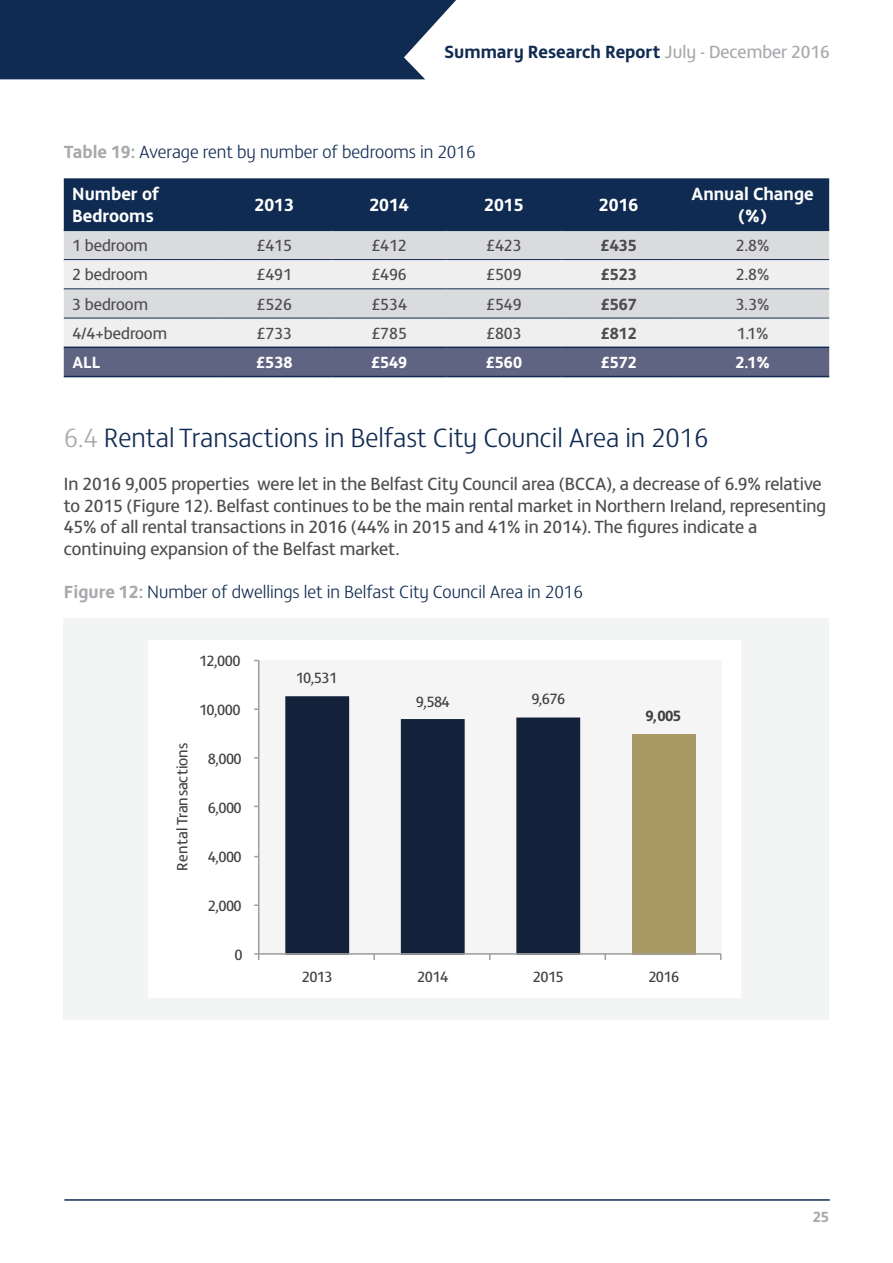
<style>
.page{position:relative;width:893px;height:1263px;background:#fff}
.page>*{position:absolute;margin:0;border:0;box-sizing:border-box;transform-origin:0 0}
.t1{font:300 27px "FS Matthew";color:#102b52}
.t2{font:18px/21.6px "FS Matthew";color:#4d4d4f}
.t3{font:300 18px "FS Matthew";color:#102b52}
.t4{font:700 18px/21.6px "FS Matthew";color:#fff}
.t5{font:700 18px "FS Matthew";color:#102b52}
.t6{font:16.5px "FS Matthew";color:#4d4d4f}
.t7{font:700 16.5px "FS Matthew";color:#fff}
.t8{font:700 16.5px "FS Matthew";color:#4d4d4f}
.t9{font:15.15px "FS Matthew";letter-spacing:-.04em;color:#414140}
.t10{font:15.15px "FS Matthew";letter-spacing:-.005em;color:#414140}
.t11{font:15.15px "FS Matthew";letter-spacing:-.04em;color:#404040}
.t12{font:700 15.15px "FS Matthew";color:#404040}
.t13{font:700 15px "FS Matthew";color:#a7a9ac}
.s1{font-weight:400;color:#a7a9ac}
.s2{font-weight:700;color:#a7a9ac}
.s3{color:#a7a9ac}
</style>
<div class="page">
<div style="left:0;top:0;width:456px;height:79px;background:#102b52"></div>
<hr style="left:64px;top:1199px;width:766px;height:2px;background:#102b52">
<div style="left:64px;top:178px;width:765px;height:52px;background:#102b52"></div>
<div style="left:64px;top:231px;width:765px;height:28px;background:#dadbdc"></div>
<svg style="left:64px;top:260px;width:765px;height:87px;fill:#efeff0"></svg>
<div style="left:64px;top:348px;width:765px;height:28px;background:#5f6482"></div>
<hr style="left:64px;top:230px;width:153px;height:1px;background:#102b52">
<hr style="left:217px;top:230px;width:115px;height:1px;background:#102b52">
<hr style="left:332px;top:230px;width:114px;height:1px;background:#102b52">
<hr style="left:446px;top:230px;width:115px;height:1px;background:#102b52">
<hr style="left:561px;top:230px;width:115px;height:1px;background:#102b52">
<hr style="left:676px;top:230px;width:153px;height:1px;background:#102b52">
<hr style="left:64px;top:347px;width:153px;height:1px;background:#102b52">
<hr style="left:217px;top:347px;width:115px;height:1px;background:#102b52">
<hr style="left:332px;top:347px;width:114px;height:1px;background:#102b52">
<hr style="left:446px;top:347px;width:115px;height:1px;background:#102b52">
<hr style="left:561px;top:347px;width:115px;height:1px;background:#102b52">
<hr style="left:676px;top:347px;width:153px;height:1px;background:#102b52">
<hr style="left:64px;top:376px;width:153px;height:1px;background:#102b52">
<hr style="left:217px;top:376px;width:115px;height:1px;background:#102b52">
<hr style="left:332px;top:376px;width:114px;height:1px;background:#102b52">
<hr style="left:446px;top:376px;width:115px;height:1px;background:#102b52">
<hr style="left:561px;top:376px;width:115px;height:1px;background:#102b52">
<hr style="left:676px;top:376px;width:153px;height:1px;background:#102b52">
<hr style="left:64px;top:259px;width:153px;height:1px;background:#102b52">
<hr style="left:217px;top:259px;width:115px;height:1px;background:#102b52">
<hr style="left:332px;top:259px;width:114px;height:1px;background:#102b52">
<hr style="left:446px;top:259px;width:115px;height:1px;background:#102b52">
<hr style="left:561px;top:259px;width:115px;height:1px;background:#102b52">
<hr style="left:676px;top:259px;width:153px;height:1px;background:#102b52">
<hr style="left:64px;top:288px;width:153px;height:1px;background:#102b52">
<hr style="left:217px;top:288px;width:115px;height:1px;background:#102b52">
<hr style="left:332px;top:288px;width:114px;height:1px;background:#102b52">
<hr style="left:446px;top:288px;width:115px;height:1px;background:#102b52">
<hr style="left:561px;top:288px;width:115px;height:1px;background:#102b52">
<hr style="left:676px;top:288px;width:153px;height:1px;background:#102b52">
<hr style="left:64px;top:318px;width:153px;height:1px;background:#102b52">
<hr style="left:217px;top:318px;width:115px;height:1px;background:#102b52">
<hr style="left:332px;top:318px;width:114px;height:1px;background:#102b52">
<hr style="left:446px;top:318px;width:115px;height:1px;background:#102b52">
<hr style="left:561px;top:318px;width:115px;height:1px;background:#102b52">
<hr style="left:676px;top:318px;width:153px;height:1px;background:#102b52">
<div style="left:64px;top:619px;width:765px;height:401px;background:#f3f4f4"></div>
<div style="left:149px;top:640px;width:592px;height:357px;background:#fff"></div>
<div style="left:259px;top:660px;width:463px;height:295px;background:#f5f5f5"></div>
<div style="left:632px;top:734px;width:64px;height:221px;background:#a89964"></div>
<svg style="left:285px;top:696px;width:295px;height:257px;fill:#14213b"></svg>
<hr style="left:258px;top:660px;width:1px;height:294px;background:#9e9f9e">
<hr style="left:259px;top:953px;width:462px;height:2px;background:#9e9f9e">
<svg style="left:254px;top:953px;width:5px;height:7px"></svg>
<p class="t5" style="left:444px;top:37px;width:387px">Summary Research Report <span class="s1">July - December 2016</span></p>
<p class="t3" style="left:64px;top:139px;width:413px"><span class="s2">Table 19:</span> Average rent by number of bedrooms in 2016</p>
<p class="t4" style="left:72px;top:182px;width:89px">Number of<br>Bedrooms</p>
<p class="t4" style="left:255px;top:192px;width:41px">2013</p>
<p class="t4" style="left:369px;top:192px;width:41px">2014</p>
<p class="t4" style="left:484px;top:192px;width:41px">2015</p>
<p class="t4" style="left:599px;top:192px;width:41px">2016</p>
<p class="t4" style="left:692px;top:182px;width:124px;text-align:center">Annual Change (%)</p>
<p class="t6" style="left:72px;top:233px;width:77px">1 bedroom</p>
<p class="t6" style="left:257px;top:233px;width:37px">£415</p>
<p class="t6" style="left:371px;top:233px;width:37px">£412</p>
<p class="t6" style="left:486px;top:233px;width:37px">£423</p>
<p class="t8" style="left:601px;top:232px;width:38px">£435</p>
<p class="t6" style="left:736px;top:233px;width:35px">2.8%</p>
<p class="t6" style="left:72px;top:262px;width:77px">2 bedroom</p>
<p class="t6" style="left:257px;top:262px;width:37px">£491</p>
<p class="t6" style="left:371px;top:262px;width:37px">£496</p>
<p class="t6" style="left:486px;top:262px;width:37px">£509</p>
<p class="t8" style="left:601px;top:261px;width:38px">£523</p>
<p class="t6" style="left:736px;top:262px;width:35px">2.8%</p>
<p class="t6" style="left:72px;top:292px;width:77px">3 bedroom</p>
<p class="t6" style="left:257px;top:292px;width:37px">£526</p>
<p class="t6" style="left:371px;top:292px;width:37px">£534</p>
<p class="t6" style="left:486px;top:292px;width:37px">£549</p>
<p class="t8" style="left:601px;top:291px;width:38px">£567</p>
<p class="t6" style="left:736px;top:292px;width:35px">3.3%</p>
<p class="t6" style="left:72px;top:321px;width:96px">4/4+bedroom</p>
<p class="t6" style="left:257px;top:321px;width:37px">£733</p>
<p class="t6" style="left:371px;top:321px;width:37px">£785</p>
<p class="t6" style="left:486px;top:321px;width:37px">£803</p>
<p class="t8" style="left:601px;top:320px;width:38px">£812</p>
<p class="t6" style="left:737px;top:321px;width:33px">1.1%</p>
<p class="t7" style="left:72px;top:349px;width:30px">ALL</p>
<p class="t7" style="left:256px;top:349px;width:38px">£538</p>
<p class="t7" style="left:371px;top:349px;width:38px">£549</p>
<p class="t7" style="left:486px;top:349px;width:38px">£560</p>
<p class="t7" style="left:601px;top:349px;width:38px">£572</p>
<p class="t7" style="left:736px;top:349px;width:36px">2.1%</p>
<h1 class="t1" style="left:64px;top:418px;width:646px"><span class="s3">6.4</span> Rental Transactions in Belfast City Council Area in 2016</h1>
<p class="t2" style="left:64px;top:472px;width:764px">In 2016 9,005 properties were let in the Belfast City Council area (BCCA), a decrease of 6.9% relative to 2015 (Figure 12). Belfast continues to be the main rental market in Northern Ireland, representing 45% of all rental transactions in 2016 (44% in 2015 and 41% in 2014). The figures indicate a continuing expansion of the Belfast market.</p>
<p class="t3" style="left:64px;top:579px;width:521px"><span class="s2">Figure 12:</span> Number of dwellings let in Belfast City Council Area in 2016</p>
<p class="t9" style="left:199px;top:650px;width:43px">12,000</p>
<p class="t10" style="left:171px;top:871px;width:129px;rotate:-90deg">Rental Transactions</p>
<p class="t9" style="left:199px;top:699px;width:43px">10,000</p>
<p class="t9" style="left:208px;top:748px;width:36px">8,000</p>
<p class="t9" style="left:208px;top:797px;width:36px">6,000</p>
<p class="t9" style="left:208px;top:846px;width:36px">4,000</p>
<p class="t9" style="left:208px;top:895px;width:36px">2,000</p>
<p class="t9" style="left:234px;top:944px;width:10px">0</p>
<p class="t9" style="left:296px;top:667px;width:43px">10,531</p>
<p class="t11" style="left:416px;top:690px;width:36px">9,584</p>
<p class="t11" style="left:531px;top:688px;width:36px">9,676</p>
<p class="t12" style="left:645px;top:703px;width:37px">9,005</p>
<p class="t9" style="left:302px;top:966px;width:32px">2013</p>
<p class="t9" style="left:417px;top:966px;width:32px">2014</p>
<p class="t9" style="left:533px;top:966px;width:32px">2015</p>
<p class="t9" style="left:648px;top:966px;width:32px">2016</p>
<p class="t13" style="left:813px;top:1204px;width:18px">25</p>
</div>
